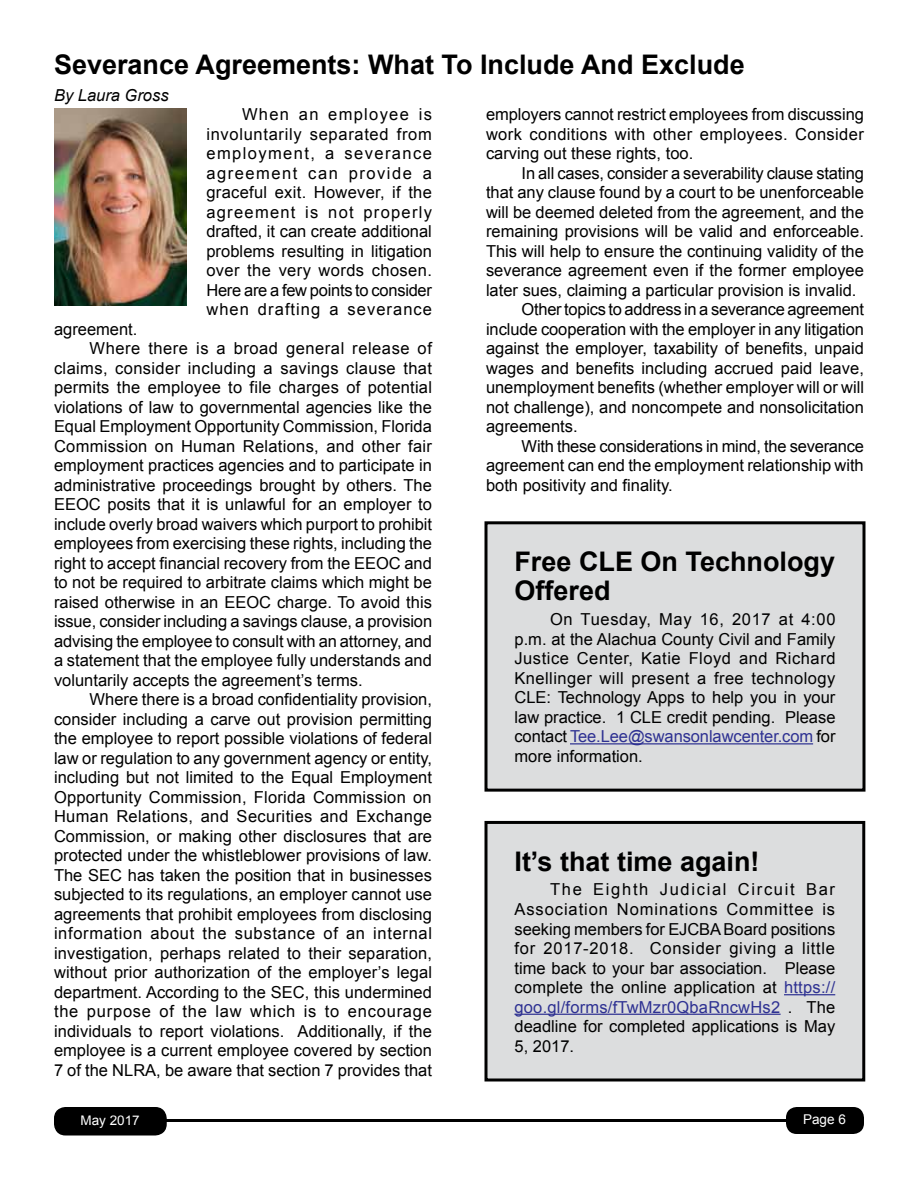
<style>
.page{position:relative;width:918px;height:1188px;background:#fff}
.page>*{position:absolute;margin:0;border:0;box-sizing:border-box;transform-origin:0 0}
.t1{font:700 27px/29.2px "Arial";color:#000}
.t2{font:16.5px/19.5px "Arial";color:#000;text-align:justify}
.t3{font:16.5px "Arial";letter-spacing:.025em;color:#000}
.t4{font:16.5px "Arial";letter-spacing:.04em;color:#000}
.t5{font:16.5px "Arial";letter-spacing:.02em;color:#000}
.t6{font:16.5px "Arial";letter-spacing:.045em;color:#000}
.t7{font:16.5px "Arial";letter-spacing:.035em;color:#000}
.t8{font:italic 16.5px "Arial";color:#000}
.t9{font:13.5px "Arial";color:#fff}
.s1{color:#2e3192}
</style>
<div class="page">
<div style="left:55px;top:1108px;width:111px;height:27px;background:#000;border-radius:11px"></div>
<div style="left:54px;top:1107px;width:113px;height:29px;border:2px solid #000;border-radius:11px"></div>
<div style="left:786px;top:1107px;width:78px;height:27px;background:#000;border-radius:11px"></div>
<hr style="left:81px;top:1119px;width:736px;height:3px;background:#000">
<img style="left:54px;top:108px;width:132px;height:197px">
<div style="left:486px;top:523px;width:378px;height:267px;background:#dcddde"></div>
<hr style="left:570px;top:743px;width:243px;height:1px;background:#2e3192">
<div style="left:484px;top:521px;width:382px;height:271px;border:3px solid #000"></div>
<div style="left:486px;top:822px;width:378px;height:258px;background:#dcddde"></div>
<hr style="left:784px;top:994px;width:51px;height:1px;background:#2e3192">
<hr style="left:514px;top:1014px;width:267px;height:1px;background:#2e3192">
<div style="left:484px;top:821px;width:381px;height:261px;border:3px solid #000"></div>
<h1 class="t1" style="left:54px;top:50px;width:692px">Severance Agreements: What To Include And Exclude</h1>
<p class="t8" style="left:54px;top:84px;width:116px">By Laura Gross</p>
<p class="t2" style="left:206px;top:105px;width:227px;text-indent:36px">When an employee is involuntarily separated from employment, a severance agreement can provide a graceful exit. However, if the agreement is not properly drafted, it can create additional problems resulting in litigation over the very words chosen.<br>Here are a few points to consider when drafting a severance</p>
<p class="t2" style="left:54px;top:319px;width:85px">agreement.</p>
<p class="t7" style="left:90px;top:337px;width:344px">Where there is a broad general release of</p>
<p class="t3" style="left:54px;top:357px;width:380px">claims, consider including a savings clause that</p>
<p class="t2" style="left:54px;top:378px;width:380px">permits the employee to file charges of potential</p>
<p class="t2" style="left:54px;top:397px;width:379px">violations of law to governmental agencies like the</p>
<p class="t2" style="left:54px;top:417px;width:379px">Equal Employment Opportunity Commission, Florida</p>
<p class="t5" style="left:54px;top:435px;width:380px">Commission on Human Relations, and other fair</p>
<p class="t2" style="left:54px;top:456px;width:379px">employment practices agencies and to participate in</p>
<p class="t2" style="left:54px;top:475px;width:379px">administrative proceedings brought by others. The</p>
<p class="t2" style="left:54px;top:495px;width:380px">EEOC posits that it is unlawful for an employer to</p>
<p class="t2" style="left:54px;top:514px;width:380px">include overly broad waivers which purport to prohibit</p>
<p class="t2" style="left:54px;top:534px;width:379px">employees from exercising these rights, including the</p>
<p class="t2" style="left:54px;top:553px;width:379px">right to accept financial recovery from the EEOC and</p>
<p class="t2" style="left:54px;top:573px;width:379px">to not be required to arbitrate claims which might be</p>
<p class="t2" style="left:54px;top:592px;width:379px">raised otherwise in an EEOC charge. To avoid this</p>
<p class="t2" style="left:54px;top:612px;width:380px">issue, consider including a savings clause, a provision</p>
<p class="t2" style="left:54px;top:631px;width:379px">advising the employee to consult with an attorney, and</p>
<p class="t2" style="left:54px;top:651px;width:379px">a statement that the employee fully understands and</p>
<p class="t2" style="left:54px;top:670px;width:310px">voluntarily accepts the agreement’s terms.</p>
<p class="t2" style="left:90px;top:690px;width:344px">Where there is a broad confidentiality provision,</p>
<p class="t2" style="left:54px;top:709px;width:379px">consider including a carve out provision permitting</p>
<p class="t2" style="left:54px;top:729px;width:379px">the employee to report possible violations of federal</p>
<p class="t2" style="left:54px;top:748px;width:380px">law or regulation to any government agency or entity,</p>
<p class="t2" style="left:54px;top:768px;width:380px">including but not limited to the Equal Employment</p>
<p class="t2" style="left:54px;top:787px;width:379px">Opportunity Commission, Florida Commission on</p>
<p class="t3" style="left:54px;top:806px;width:380px">Human Relations, and Securities and Exchange</p>
<p class="t2" style="left:54px;top:826px;width:380px">Commission, or making other disclosures that are</p>
<p class="t2" style="left:54px;top:846px;width:379px">protected under the whistleblower provisions of law.</p>
<p class="t2" style="left:54px;top:865px;width:379px">The SEC has taken the position that in businesses</p>
<p class="t2" style="left:54px;top:885px;width:379px">subjected to its regulations, an employer cannot use</p>
<p class="t2" style="left:54px;top:904px;width:379px">agreements that prohibit employees from disclosing</p>
<p class="t4" style="left:54px;top:923px;width:380px">information about the substance of an internal</p>
<p class="t2" style="left:54px;top:943px;width:380px">investigation, perhaps related to their separation,</p>
<p class="t2" style="left:54px;top:963px;width:380px">without prior authorization of the employer’s legal</p>
<p class="t2" style="left:54px;top:982px;width:379px">department. According to the SEC, this undermined</p>
<p class="t6" style="left:54px;top:1001px;width:380px">the purpose of the law which is to encourage</p>
<p class="t2" style="left:54px;top:1021px;width:379px">individuals to report violations. Additionally, if the</p>
<p class="t2" style="left:54px;top:1041px;width:379px">employee is a current employee covered by section</p>
<p class="t2" style="left:54px;top:1060px;width:379px">7 of the NLRA, be aware that section 7 provides that</p>
<p class="t2" style="left:486px;top:105px;width:379px">employers cannot restrict employees from discussing work conditions with other employees. Consider carving out these rights, too.</p>
<p class="t2" style="left:522px;top:163px;width:344px">In all cases, consider a severability clause stating</p>
<p class="t2" style="left:486px;top:183px;width:379px">that any clause found by a court to be unenforceable</p>
<p class="t2" style="left:486px;top:202px;width:379px">will be deemed deleted from the agreement, and the</p>
<p class="t2" style="left:486px;top:222px;width:379px">remaining provisions will be valid and enforceable.</p>
<p class="t2" style="left:486px;top:241px;width:379px">This will help to ensure the continuing validity of the</p>
<p class="t2" style="left:486px;top:261px;width:379px">severance agreement even if the former employee</p>
<p class="t2" style="left:486px;top:280px;width:372px">later sues, claiming a particular provision is invalid.</p>
<p class="t2" style="left:522px;top:300px;width:344px">Other topics to address in a severance agreement</p>
<p class="t2" style="left:486px;top:319px;width:380px">include cooperation with the employer in any litigation</p>
<p class="t2" style="left:486px;top:339px;width:379px">against the employer, taxability of benefits, unpaid</p>
<p class="t2" style="left:486px;top:358px;width:379px">wages and benefits including accrued paid leave,</p>
<p class="t2" style="left:486px;top:378px;width:380px">unemployment benefits (whether employer will or will</p>
<p class="t2" style="left:486px;top:397px;width:379px">not challenge), and noncompete and nonsolicitation</p>
<p class="t2" style="left:486px;top:417px;width:93px">agreements.</p>
<p class="t2" style="left:522px;top:436px;width:344px">With these considerations in mind, the severance</p>
<p class="t2" style="left:486px;top:456px;width:379px">agreement can end the employment relationship with</p>
<p class="t2" style="left:486px;top:475px;width:188px">both positivity and finality.</p>
<h1 class="t1" style="left:514px;top:548px;width:322px">Free CLE On Technology<br>Offered</h1>
<p class="t2" style="left:514px;top:610px;width:323px;text-indent:36px">On Tuesday, May 16, 2017 at 4:00 p.m. at the Alachua County Civil and Family Justice Center, Katie Floyd and Richard Knellinger will present a free technology CLE: Technology Apps to help you in your law practice. 1 CLE credit pending. Please contact <span class="s1">Tee.Lee@swansonlawcenter.com</span> for more information.</p>
<h1 class="t1" style="left:514px;top:847px;width:247px">It’s that time again!</h1>
<p class="t2" style="left:514px;top:880px;width:322px;text-indent:36px">The Eighth Judicial Circuit Bar Association Nominations Committee is seeking members for EJCBA Board positions for 2017-2018. Consider giving a little time back to your bar association. Please complete the online application at <span class="s1">https:// goo.gl/forms/fTwMzr0QbaRncwHs2</span> . The deadline for completed applications is May 5, 2017.</p>
<p class="t9" style="left:81px;top:1111px;width:61px">May 2017</p>
<p class="t9" style="left:803px;top:1111px;width:44px">Page 6</p>
</div>
